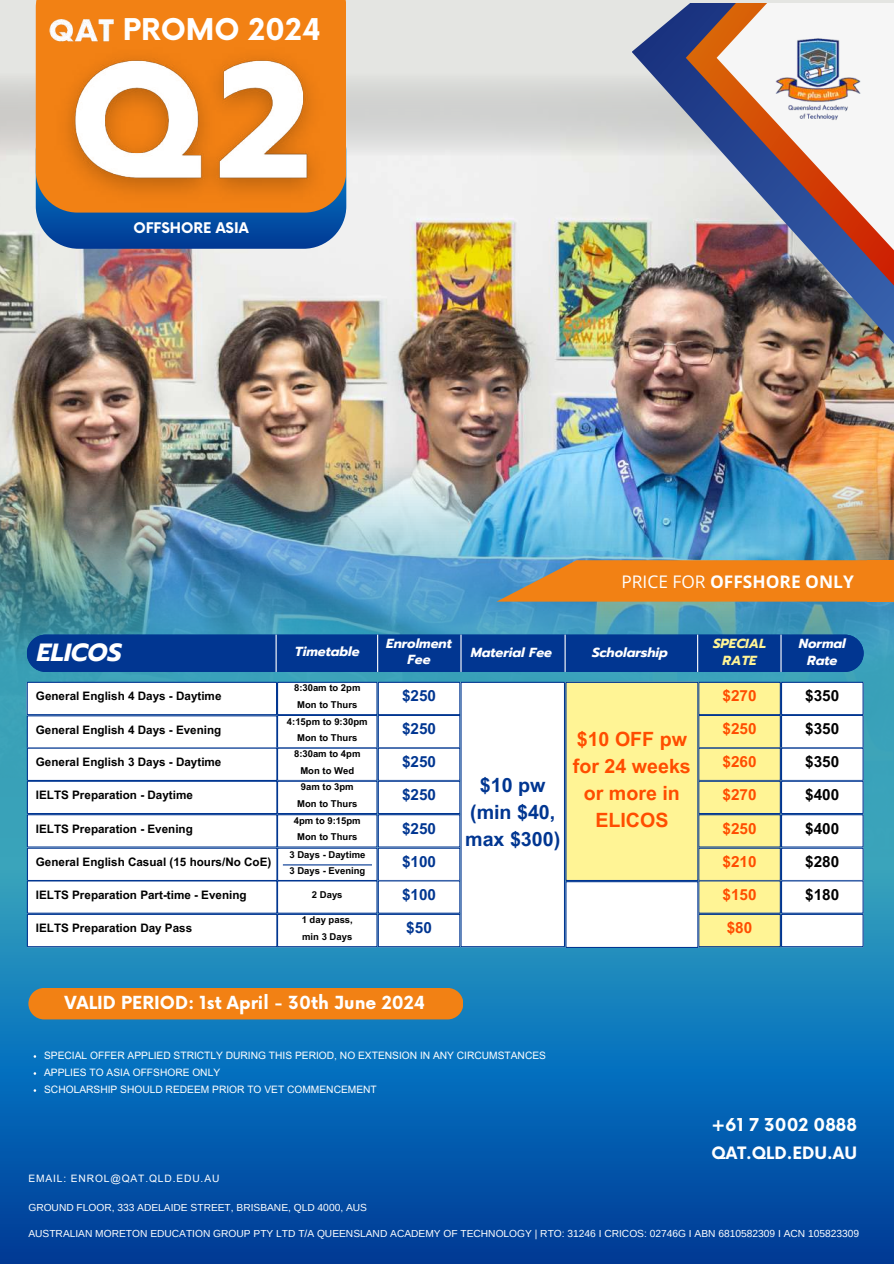
<style>
.page{position:relative;width:894px;height:1264px;background:#fff}
.page>*{position:absolute;margin:0;border:0;box-sizing:border-box;transform-origin:0 0}
.t1{font:700 29.25px "Now";color:#fff}
.t2{font:italic 700 24.75px "Prompt";color:#fff}
.t3{font:700 19.65px/27px "Arial MT Pro";color:#ff4d00;text-align:center}
.t4{font:700 19.65px/27px "Arial MT Pro";color:#013691;text-align:center}
.t5{font:700 17.55px "Now";color:#fff}
.t6{font:700 17.4px "Open Sans";color:#fff}
.t7{font:700 17.25px "Now";color:#fff}
.t8{font:700 16.65px "Now";color:#fff}
.t9{font:700 15.3px "Arial MT Pro";color:#013691}
.t10{font:700 15.3px "Arial MT Pro";color:#ff4d00}
.t11{font:700 15.3px "Arial MT Pro";color:#000}
.t12{font:700 14.4px "Now";color:#fff}
.t13{font:italic 700 13.05px/16.4px "Prompt";color:#fff;text-align:center}
.t14{font:italic 700 13.05px/17.5px "Prompt";color:#fff495;text-align:center}
.t15{font:700 11.7px "Arial MT Pro";color:#000}
.t16{font:10.2px "Arimo";color:#fff}
.t17{font:10.2px/17px "Arial MT Pro";color:#fff}
.t18{font:10.2px "Arial MT Pro";letter-spacing:.085em;color:#fff}
.t19{font:700 9.45px/16.6px "Arial MT Pro";color:#000;text-align:center}
.s1{font-weight:400}
</style>
<div class="page">
<img style="left:0;top:156px;width:893px;height:312px">
<img style="left:0;top:468px;width:893px;height:795px">
<div style="left:27px;top:634px;width:836px;height:38px;background:#013691;border-radius:19px"></div>
<svg style="left:27px;top:634px;width:836px;height:37px"></svg>
<hr style="left:275px;top:634px;width:1px;height:38px;background:#fff">
<hr style="left:377px;top:634px;width:1px;height:38px;background:#fff">
<hr style="left:460px;top:634px;width:1px;height:38px;background:#fff">
<hr style="left:564px;top:634px;width:1px;height:38px;background:#fff">
<hr style="left:780px;top:634px;width:1px;height:38px;background:#fff">
<hr style="left:697px;top:634px;width:1px;height:38px;background:#fff">
<div style="left:28px;top:987px;width:435px;height:32px;background:#f28114"></div>
<svg style="left:0;top:0;width:619px;height:156px;background:#dddedb"></svg>
<svg style="left:36px;top:212px;width:310px;height:37px"></svg>
<svg style="left:36px;top:0;width:310px;height:212px;background:#d87d24"></svg>
<img style="left:43px;top:1px;width:296px;height:246px">
<img style="left:619px;top:0;width:274px;height:457px">
<img style="left:685px;top:0;width:31px;height:367px">
<img style="left:716px;top:0;width:177px;height:367px">
<img style="left:772px;top:32px;width:91px;height:91px">
<img style="left:49px;top:19px;width:67px;height:22px">
<svg style="left:496px;top:560px;width:370px;height:41px;background:#df8329"></svg>
<div style="left:866px;top:560px;width:27px;height:41px;background:#f28114"></div>
<svg style="left:27px;top:681px;width:835px;height:266px"></svg>
<hr style="left:283px;top:864px;width:89px;height:1px;background:#013691">
<h1 class="t1" style="left:123px;top:14px;width:199px">PROMO 2024</h1>
<p class="t12" style="left:133px;top:220px;width:117px">OFFSHORE ASIA</p>
<h2 class="t2" style="left:37px;top:634px;width:86px">ELICOS</h2>
<h3 class="t6" style="left:621px;top:569px;width:234px"><span class="s1">PRICE FOR</span> OFFSHORE ONLY</h3>
<p class="t13" style="left:386px;top:635px;width:67px">Enrolment<br>Fee</p>
<p class="t13" style="left:295px;top:643px;width:66px">Timetable</p>
<p class="t13" style="left:471px;top:644px;width:83px">Material Fee</p>
<p class="t14" style="left:712px;top:634px;width:54px">SPECIAL<br>RATE</p>
<p class="t13" style="left:798px;top:635px;width:48px">Normal</p>
<p class="t13" style="left:592px;top:644px;width:77px">Scholarship</p>
<p class="t13" style="left:807px;top:652px;width:32px">Rate</p>
<p class="t19" style="left:294px;top:681px;width:68px">8:30am to 2pm<br>Mon to Thurs</p>
<h3 class="t10" style="left:722px;top:690px;width:36px">$270</h3>
<h3 class="t11" style="left:805px;top:690px;width:36px">$350</h3>
<p class="t15" style="left:36px;top:692px;width:187px">General English 4 Days - Daytime</p>
<h3 class="t9" style="left:402px;top:690px;width:36px">$250</h3>
<p class="t19" style="left:287px;top:714px;width:82px">4:15pm to 9:30pm<br>Mon to Thurs</p>
<h3 class="t10" style="left:722px;top:723px;width:36px">$250</h3>
<h3 class="t11" style="left:805px;top:723px;width:36px">$350</h3>
<p class="t15" style="left:36px;top:725px;width:187px">General English 4 Days - Evening</p>
<h3 class="t9" style="left:402px;top:723px;width:36px">$250</h3>
<h3 class="t3" style="left:572px;top:728px;width:119px">$10 OFF pw for 24 weeks or more in<br>ELICOS</h3>
<p class="t19" style="left:294px;top:746px;width:68px">8:30am to 4pm<br>Mon to Wed</p>
<h3 class="t10" style="left:722px;top:756px;width:36px">$260</h3>
<h3 class="t11" style="left:805px;top:756px;width:36px">$350</h3>
<h3 class="t9" style="left:402px;top:789px;width:36px">$250</h3>
<p class="t15" style="left:36px;top:757px;width:187px">General English 3 Days - Daytime</p>
<h3 class="t9" style="left:402px;top:756px;width:36px">$250</h3>
<h3 class="t4" style="left:465px;top:774px;width:96px">$10 pw (min $40, max $300)</h3>
<p class="t19" style="left:297px;top:779px;width:62px">9am to 3pm<br>Mon to Thurs</p>
<h3 class="t10" style="left:722px;top:789px;width:36px">$270</h3>
<h3 class="t11" style="left:805px;top:789px;width:36px">$400</h3>
<p class="t15" style="left:36px;top:790px;width:158px">IELTS Preparation - Daytime</p>
<p class="t15" style="left:36px;top:824px;width:158px">IELTS Preparation - Evening</p>
<h3 class="t9" style="left:402px;top:822px;width:36px">$250</h3>
<p class="t19" style="left:294px;top:813px;width:68px">4pm to 9:15pm<br>Mon to Thurs</p>
<h3 class="t10" style="left:722px;top:822px;width:36px">$250</h3>
<h3 class="t11" style="left:805px;top:822px;width:36px">$400</h3>
<h3 class="t9" style="left:402px;top:856px;width:36px">$100</h3>
<h3 class="t10" style="left:722px;top:856px;width:36px">$210</h3>
<h3 class="t11" style="left:805px;top:856px;width:36px">$280</h3>
<p class="t15" style="left:36px;top:857px;width:237px">General English Casual (15 hours/No CoE)</p>
<p class="t19" style="left:289px;top:847px;width:77px;text-align:left">3 Days - Daytime<br>3 Days - Evening</p>
<p class="t15" style="left:36px;top:890px;width:212px">IELTS Preparation Part-time - Evening</p>
<p class="t19" style="left:312px;top:887px;width:32px">2 Days</p>
<h3 class="t9" style="left:402px;top:888px;width:36px">$100</h3>
<h3 class="t10" style="left:722px;top:888px;width:36px">$150</h3>
<h3 class="t11" style="left:805px;top:888px;width:36px">$180</h3>
<p class="t19" style="left:301px;top:913px;width:53px;text-align:left">1 day pass, min 3 Days</p>
<h3 class="t10" style="left:726px;top:922px;width:27px">$80</h3>
<p class="t15" style="left:36px;top:924px;width:158px">IELTS Preparation Day Pass</p>
<h3 class="t9" style="left:406px;top:922px;width:27px">$50</h3>
<h3 class="t5" style="left:64px;top:993px;width:362px">VALID PERIOD: 1st April - 30th June 2024</h3>
<p class="t17" style="left:44px;top:1047px;width:503px">SPECIAL OFFER APPLIED STRICTLY DURING THIS PERIOD, NO EXTENSION IN ANY CIRCUMSTANCES<br>APPLIES TO ASIA OFFSHORE ONLY<br>SCHOLARSHIP SHOULD REDEEM PRIOR TO VET COMMENCEMENT</p>
<h3 class="t7" style="left:711px;top:1115px;width:147px">+61 7 3002 0888</h3>
<h3 class="t8" style="left:711px;top:1144px;width:147px">QAT.QLD.EDU.AU</h3>
<p class="t18" style="left:28px;top:1174px;width:192px">EMAIL: ENROL@QAT.QLD.EDU.AU</p>
<p class="t16" style="left:28px;top:1202px;width:340px">GROUND FLOOR, 333 ADELAIDE STREET, BRISBANE, QLD 4000, AUS</p>
<p class="t16" style="left:28px;top:1227px;width:832px">AUSTRALIAN MORETON EDUCATION GROUP PTY LTD T/A QUEENSLAND ACADEMY OF TECHNOLOGY | RTO: 31246 I CRICOS: 02746G I ABN 6810582309 I ACN 105823309</p>
</div>
